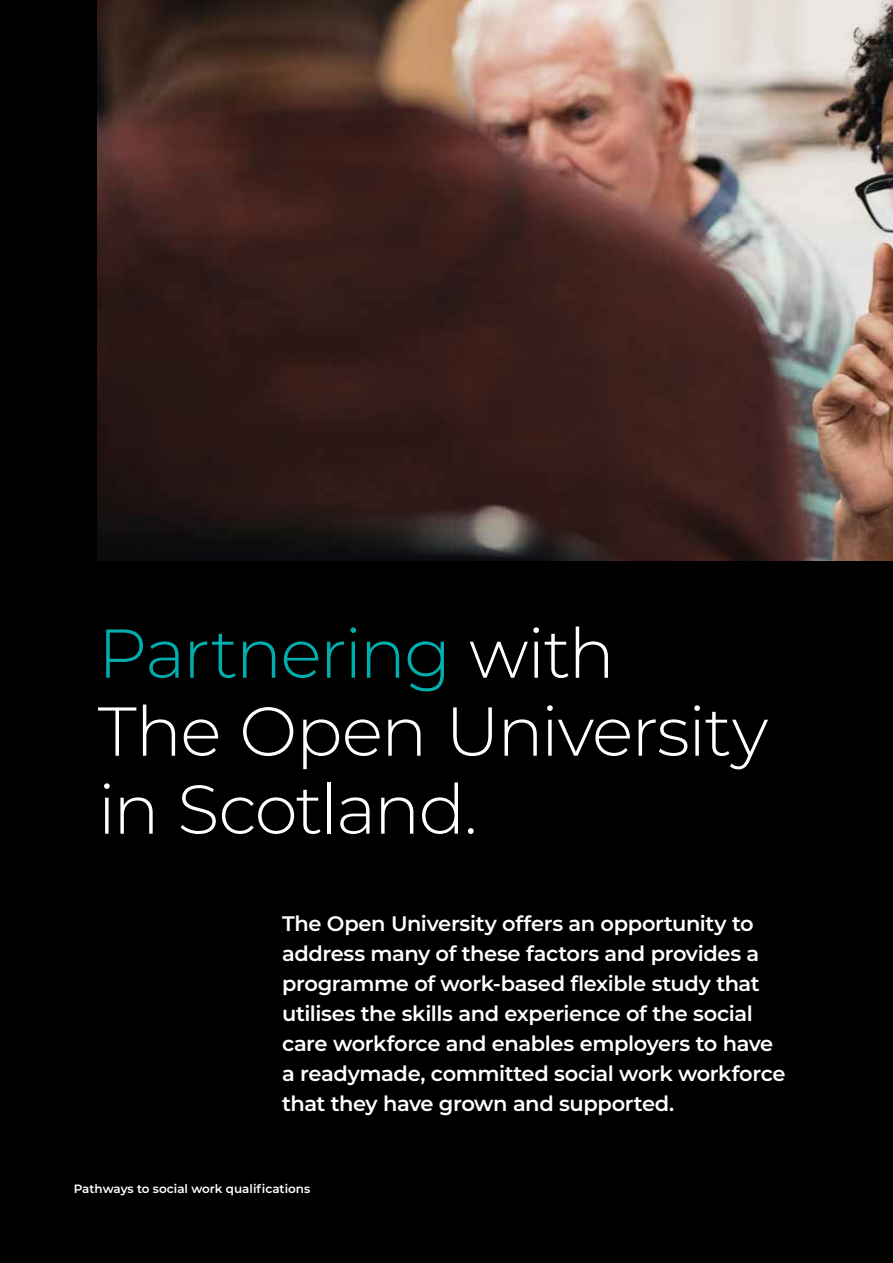
<style>
.page{position:relative;width:893px;height:1263px;background:#000}
.page>*{position:absolute;margin:0;border:0;box-sizing:border-box;transform-origin:0 0}
.t1{font:300 69px/78px "Montserrat";letter-spacing:-.03em;color:#fff}
.t2{font:600 21px/30px "Montserrat";letter-spacing:-.02em;color:#fff}
.t3{font:600 12px "Montserrat";color:#fff}
.s1{color:#00aeae}
</style>
<div class="page">
<img style="left:98px;top:0;width:795px;height:561px">
<h1 class="t1" style="left:98px;top:612px;width:672px"><span class="s1">Partnering</span> with<br>The Open University in Scotland.</h1>
<p class="t2" style="left:282px;top:907px;width:505px">The Open University offers an opportunity to address many of these factors and provides a programme of work-based flexible study that utilises the skills and experience of the social care workforce and enables employers to have a readymade, committed social work workforce that they have grown and supported.</p>
<p class="t3" style="left:74px;top:1180px;width:238px">Pathways to social work qualifications</p>
</div>
